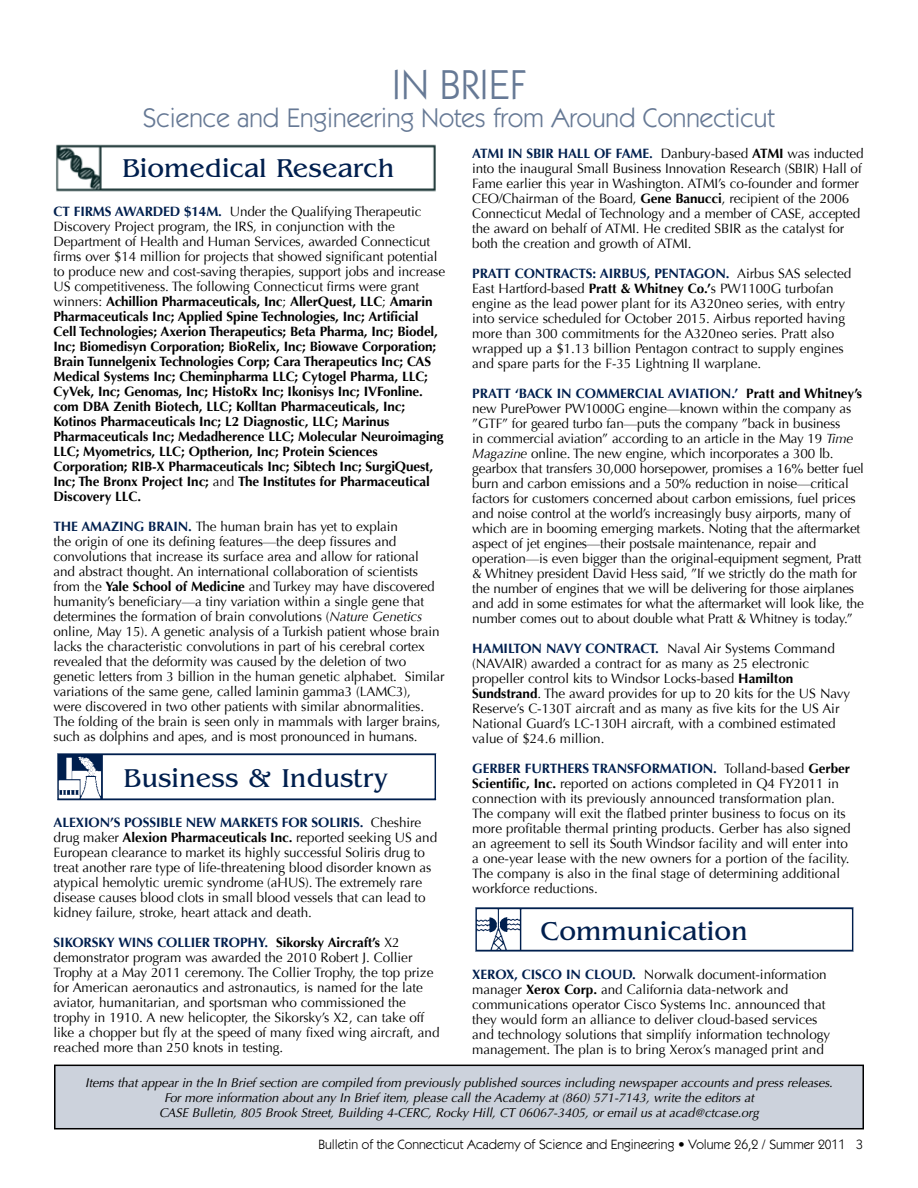
<style>
.page{position:relative;width:918px;height:1188px;background:#fff}
.page>*{position:absolute;margin:0;border:0;box-sizing:border-box;transform-origin:0 0}
.t1{font:42px "Itc Kabel";color:#667995}
.t2{font:27px "Benguiat";color:#001f4e}
.t3{font:27px "Itc Kabel";color:#667995}
.t4{font:13.5px/15px "Optima";letter-spacing:-.01em;color:#000}
.t5{font:700 13.5px/15px "Optima";letter-spacing:-.01em;color:#000}
.t6{font:13.5px "Itc Kabel";color:#000}
.t7{font:italic 12.75px/15px "Optima";letter-spacing:-.01em;color:#000}
.s1{color:#001f4e}
.s2{font-weight:400}
.s3{font-weight:700;color:#001f4e}
.s4{font-weight:700}
.s5{font-style:italic}
</style>
<div class="page">
<div style="left:55px;top:1065px;width:808px;height:64px;background:#ccd2dc"></div>
<div style="left:54px;top:1065px;width:810px;height:64px;border:2px solid #000"></div>
<img style="left:56px;top:144px;width:380px;height:48px">
<div style="left:121px;top:153px;width:299px;height:28px;background:#fff"></div>
<img style="left:57px;top:753px;width:380px;height:48px">
<div style="left:122px;top:762px;width:299px;height:29px;background:#fff"></div>
<img style="left:475px;top:907px;width:379px;height:45px">
<div style="left:539px;top:915px;width:286px;height:29px;background:#fff"></div>
<h1 class="t1" style="left:392px;top:61px;width:136px">IN BRIEF</h1>
<h2 class="t3" style="left:143px;top:102px;width:633px">Science and Engineering Notes from Around Connecticut</h2>
<h2 class="t2" style="left:122px;top:154px;width:274px">Biomedical Research</h2>
<p class="t5" style="left:54px;top:205px;width:393px"><span class="s1">CT FIRMS AWARDED $14M.</span> <span class="s2">Under the Qualifying Therapeutic Discovery Project program, the IRS, in conjunction with the Department of Health and Human Services, awarded Connecticut firms over $14 million for projects that showed significant potential to produce new and cost-saving therapies, support jobs and increase US competitiveness. The following Connecticut firms were grant winners:</span> Achillion Pharmaceuticals, Inc<span class="s2">;</span> AllerQuest, LLC<span class="s2">;</span> Amarin Pharmaceuticals Inc; Applied Spine Technologies, Inc; Artificial<br>Cell Technologies; Axerion Therapeutics; Beta Pharma, Inc; Biodel, Inc; Biomedisyn Corporation; BioRelix, Inc; Biowave Corporation; Brain Tunnelgenix Technologies Corp; Cara Therapeutics Inc; CAS Medical Systems Inc; Cheminpharma LLC; Cytogel Pharma, LLC; CyVek, Inc; Genomas, Inc; HistoRx Inc; Ikonisys Inc; IVFonline. com DBA Zenith Biotech, LLC; Kolltan Pharmaceuticals, Inc; Kotinos Pharmaceuticals Inc; L2 Diagnostic, LLC; Marinus Pharmaceuticals Inc; Medadherence LLC; Molecular Neuroimaging LLC; Myometrics, LLC; Optherion, Inc; Protein Sciences Corporation; RIB-X Pharmaceuticals Inc; Sibtech Inc; SurgiQuest, Inc; The Bronx Project Inc; <span class="s2">and</span> The Institutes for Pharmaceutical Discovery LLC.</p>
<p class="t4" style="left:54px;top:519px;width:392px"><span class="s3">THE AMAZING BRAIN.</span> The human brain has yet to explain<br>the origin of one its defining features—the deep fissures and convolutions that increase its surface area and allow for rational<br>and abstract thought. An international collaboration of scientists from the <span class="s4">Yale School of Medicine</span> and Turkey may have discovered humanity’s beneficiary—a tiny variation within a single gene that determines the formation of brain convolutions (<span class="s5">Nature Genetics </span>online, May 15). A genetic analysis of a Turkish patient whose brain lacks the characteristic convolutions in part of his cerebral cortex revealed that the deformity was caused by the deletion of two genetic letters from 3 billion in the human genetic alphabet. Similar variations of the same gene, called laminin gamma3 (LAMC3),<br>were discovered in two other patients with similar abnormalities.<br>The folding of the brain is seen only in mammals with larger brains, such as dolphins and apes, and is most pronounced in humans.</p>
<h2 class="t2" style="left:124px;top:763px;width:266px">Business &amp; Industry</h2>
<p class="t4" style="left:54px;top:815px;width:385px"><span class="s3">ALEXION’S POSSIBLE NEW MARKETS FOR SOLIRIS.</span> Cheshire drug maker <span class="s4">Alexion Pharmaceuticals Inc.</span> reported seeking US and European clearance to market its highly successful Soliris drug to treat another rare type of life-threatening blood disorder known as atypical hemolytic uremic syndrome (aHUS). The extremely rare disease causes blood clots in small blood vessels that can lead to kidney failure, stroke, heart attack and death.</p>
<p class="t4" style="left:54px;top:935px;width:387px"><span class="s3">SIKORSKY WINS COLLIER TROPHY.</span> <span class="s4">Sikorsky Aircraft’s</span> X2 demonstrator program was awarded the 2010 Robert J. Collier Trophy at a May 2011 ceremony. The Collier Trophy, the top prize for American aeronautics and astronautics, is named for the late aviator, humanitarian, and sportsman who commissioned the trophy in 1910. A new helicopter, the Sikorsky’s X2, can take off like a chopper but fly at the speed of many fixed wing aircraft, and reached more than 250 knots in testing.</p>
<p class="t4" style="left:472px;top:146px;width:393px"><span class="s3">ATMI IN SBIR HALL OF FAME.</span> Danbury-based <span class="s4">ATMI</span> was inducted into the inaugural Small Business Innovation Research (SBIR) Hall of Fame earlier this year in Washington. ATMI’s co-founder and former CEO/Chairman of the Board, <span class="s4">Gene Banucci</span>, recipient of the 2006<br>Connecticut Medal of Technology and a member of CASE, accepted the award on behalf of ATMI. He credited SBIR as the catalyst for both the creation and growth of ATMI.</p>
<p class="t4" style="left:472px;top:266px;width:381px"><span class="s3">PRATT CONTRACTS: AIRBUS, PENTAGON.</span> Airbus SAS selected East Hartford-based <span class="s4">Pratt &amp; Whitney Co.’</span>s PW1100G turbofan engine as the lead power plant for its A320neo series, with entry into service scheduled for October 2015. Airbus reported having more than 300 commitments for the A320neo series. Pratt also wrapped up a $1.13 billion Pentagon contract to supply engines and spare parts for the F-35 Lightning II warplane.</p>
<p class="t4" style="left:472px;top:386px;width:393px"><span class="s3">PRATT ‘BACK IN COMMERCIAL AVIATION.’</span> <span class="s4">Pratt and Whitney’s </span>new PurePower PW1000G engine—known within the company as ”GTF” for geared turbo fan—puts the company ”back in business<br>in commercial aviation” according to an article in the May 19 <span class="s5">Time Magazine</span> online. The new engine, which incorporates a 300 lb. gearbox that transfers 30,000 horsepower, promises a 16% better fuel burn and carbon emissions and a 50% reduction in noise—critical factors for customers concerned about carbon emissions, fuel prices and noise control at the world’s increasingly busy airports, many of which are in booming emerging markets. Noting that the aftermarket aspect of jet engines—their postsale maintenance, repair and operation—is even bigger than the original-equipment segment, Pratt &amp; Whitney president David Hess said, ”If we strictly do the math for the number of engines that we will be delivering for those airplanes and add in some estimates for what the aftermarket will look like, the number comes out to about double what Pratt &amp; Whitney is today.”</p>
<p class="t4" style="left:472px;top:641px;width:379px"><span class="s3">HAMILTON NAVY CONTRACT.</span> Naval Air Systems Command (NAVAIR) awarded a contract for as many as 25 electronic propeller control kits to Windsor Locks-based <span class="s4">Hamilton Sundstrand</span>. The award provides for up to 20 kits for the US Navy Reserve’s C-130T aircraft and as many as five kits for the US Air National Guard’s LC-130H aircraft, with a combined estimated value of $24.6 million.</p>
<p class="t4" style="left:472px;top:761px;width:380px"><span class="s3">GERBER FURTHERS TRANSFORMATION.</span> Tolland-based <span class="s4">Gerber Scientific, Inc.</span> reported on actions completed in Q4 FY2011 in connection with its previously announced transformation plan.<br>The company will exit the flatbed printer business to focus on its more profitable thermal printing products. Gerber has also signed an agreement to sell its South Windsor facility and will enter into a one-year lease with the new owners for a portion of the facility.<br>The company is also in the final stage of determining additional workforce reductions.</p>
<h2 class="t2" style="left:540px;top:916px;width:209px">Communication</h2>
<p class="t4" style="left:472px;top:967px;width:359px"><span class="s3">XEROX, CISCO IN CLOUD.</span> Norwalk document-information manager <span class="s4">Xerox Corp.</span> and California data-network and communications operator Cisco Systems Inc. announced that they would form an alliance to deliver cloud-based services and technology solutions that simplify information technology management. The plan is to bring Xerox’s managed print and</p>
<p class="t7" style="left:85px;top:1075px;width:749px;text-align:center">Items that appear in the In Brief section are compiled from previously published sources including newspaper accounts and press releases.<br>For more information about any In Brief item, please call the Academy at (860) 571-7143, write the editors at<br>CASE Bulletin, 805 Brook Street, Building 4-CERC, Rocky Hill, CT 06067-3405, or email us at acad@ctcase.org</p>
<p class="t7" style="left:197px;top:1090px;width:527px;text-indent:404px">27 2 61<br>CASE Bulletin, 179 Allyn St., Suite 512, Hartford, CT 06103-1422, or email us at acad@ctcase.org</p>
<p class="t6" style="left:318px;top:1137px;width:546px">Bulletin of the Connecticut Academy of Science and Engineering • Volume 26,2 / Summer 2011 3</p>
</div>
